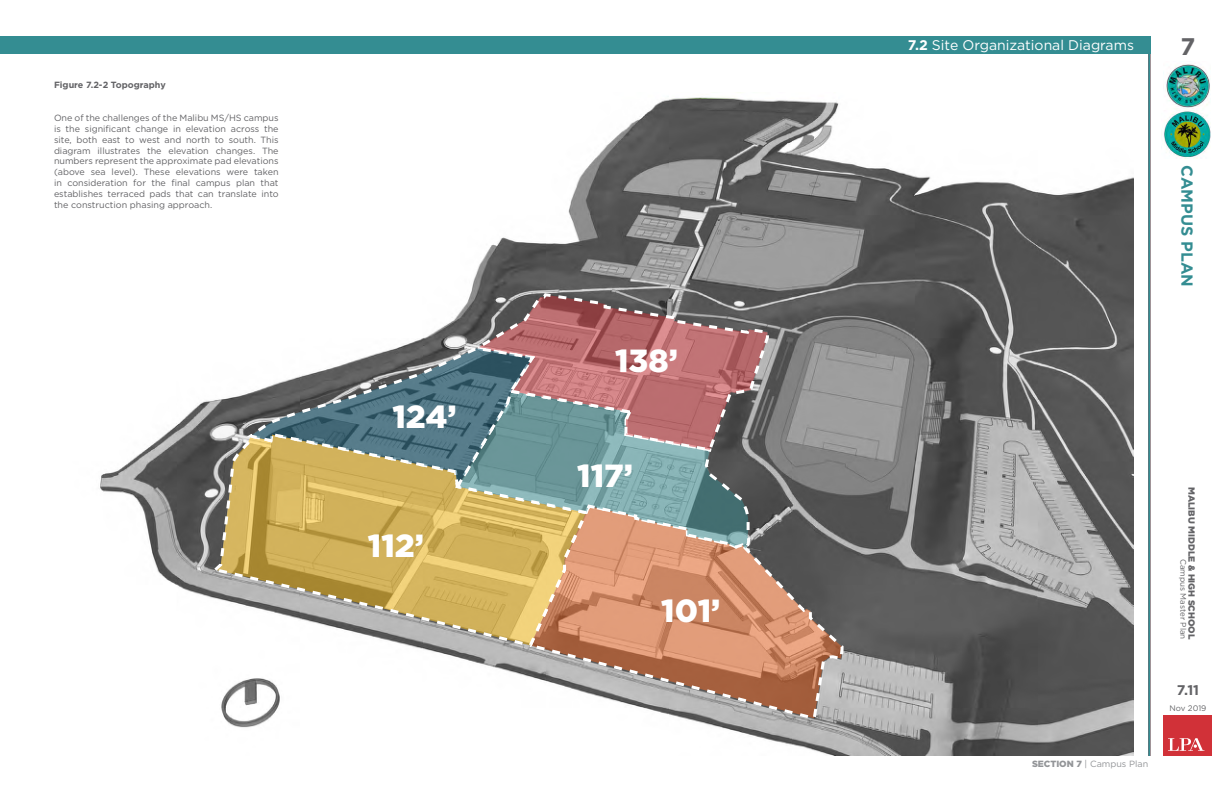
<style>
.page{position:relative;width:1224px;height:792px;background:#fff}
.page>*{position:absolute;margin:0;border:0;box-sizing:border-box;transform-origin:0 0}
.t1{font:900 32px "Gotham";color:#fff}
.t2{font:700 24px "Gotham";color:#636366}
.t3{font:700 16px "Gotham";color:#348d92}
.t4{font:14px "Gotham";color:#fff}
.t5{font:700 14px "Gotham";color:#636366}
.General_Text_Edit_9p{font:9px/10.8px "Gotham";color:#636366;text-align:justify}
.t6{font:900 9px "Gotham";color:#636366}
.Caption_9pt_75__Gray{font:700 9px "Gotham";color:#636366}
.t7{font:9px "Gotham";color:#939598}
.t8{font:8px "Gotham";color:#636366}
.s1{font-weight:700}
.s2{font-weight:900}
</style>
<div class="page">
<hr style="left:1148px;top:36px;width:2px;height:720px;background:#348d92">
<div style="left:0;top:36px;width:1150px;height:18px;background:#348d92"></div>
<div style="left:1164px;top:716px;width:48px;height:40px;background:#d13138"></div>
<svg style="left:1168px;top:738px;width:36px;height:13px"></svg>
<img style="left:1166px;top:64px;width:44px;height:44px">
<img style="left:1164px;top:110px;width:46px;height:49px">
<img style="left:100px;top:97px;width:1034px;height:659px">
<svg style="left:526px;top:503px;width:319px;height:219px;background:#b7907d"></svg>
<svg style="left:211px;top:431px;width:379px;height:218px;background:#cab17a"></svg>
<svg style="left:453px;top:453px;width:300px;height:100px;background:#9fa187"></svg>
<svg style="left:468px;top:291px;width:302px;height:162px;background:#9b7476"></svg>
<svg style="left:243px;top:345px;width:295px;height:146px;background:#869186"></svg>
<p class="Caption_9pt_75__Gray" style="left:54px;top:79px;width:113px">Figure 7.2-2 Topography</p>
<p class="General_Text_Edit_9p" style="left:54px;top:112px;width:226px">One of the challenges of the Malibu MS/HS campus is the significant change in elevation across the site, both east to west and north to south. This diagram illustrates the elevation changes. The numbers represent the approximate pad elevations (above sea level). These elevations were taken in consideration for the final campus plan that establishes terraced pads that can translate into the construction phasing approach.</p>
<h1 class="t1" style="left:392px;top:394px;width:66px">124’</h1>
<h1 class="t1" style="left:368px;top:524px;width:58px">112’</h1>
<h1 class="t1" style="left:615px;top:339px;width:64px">138’</h1>
<h1 class="t1" style="left:577px;top:453px;width:57px">117’</h1>
<h1 class="t1" style="left:661px;top:589px;width:60px">101’</h1>
<p class="t4" style="left:908px;top:36px;width:228px"><span class="s1">7.2</span> Site Organizational Diagrams</p>
<h2 class="t2" style="left:1181px;top:31px;width:16px">7</h2>
<h3 class="t3" style="left:1198px;top:165px;width:124px;rotate:90deg">CAMPUS PLAN</h3>
<p class="t7" style="left:1032px;top:758px;width:118px"><span class="s2">SECTION 7</span> | Campus Plan</p>
<p class="t6" style="left:1198px;top:487px;width:154px;rotate:90deg">MALIBU MIDDLE &amp; HIGH SCHOOL</p>
<p class="t8" style="left:1188px;top:559px;width:82px;rotate:90deg">Campus Master Plan</p>
<h3 class="t5" style="left:1177px;top:681px;width:24px">7.11</h3>
<p class="t8" style="left:1170px;top:703px;width:38px">Nov 2019</p>
</div>
